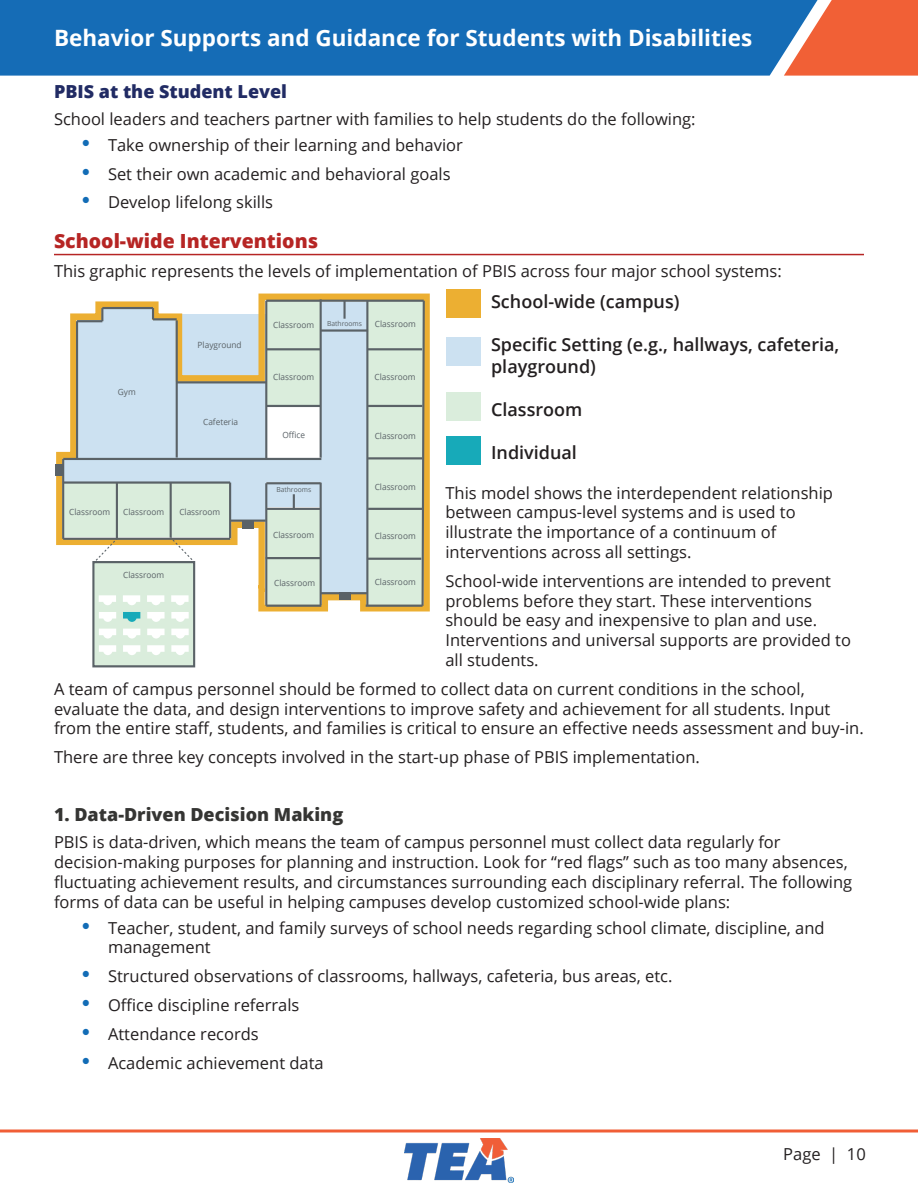
<style>
.page{position:relative;width:918px;height:1188px;background:#fff}
.page>*{position:absolute;margin:0;border:0;box-sizing:border-box;transform-origin:0 0}
.t1{font:700 22.5px "Open Sans";color:#fff}
.t2{font:800 19.5px "Open Sans";color:#b62524}
.t3{font:600 18px/21.6px "Open Sans";color:#231f20}
.t4{font:800 18px "Open Sans";color:#353533}
.t5{font:800 18px "Open Sans";color:#212b64}
.t6{font:16.5px/19.8px "Open Sans";color:#231f20}
.t7{font:8.55px "Open Sans";color:#5a6267}
.t8{font:6.9px "Open Sans";color:#5a6267}
.s1{color:#126cb6}
</style>
<div class="page">
<div style="left:0;top:0;width:784px;height:76px;background:#156cb6"></div>
<svg style="left:784px;top:0;width:134px;height:76px;background:#de7054"></svg>
<hr style="left:0;top:1130px;width:918px;height:2px;background:#f15e36">
<img style="left:404px;top:1138px;width:110px;height:44px">
<hr style="left:54px;top:254px;width:810px;height:1px;background:#b62524">
<svg style="left:55px;top:293px;width:375px;height:322px"></svg>
<hr style="left:76px;top:321px;width:2px;height:137px;background:#5a6267">
<hr style="left:176px;top:320px;width:2px;height:138px;background:#5a6267">
<hr style="left:63px;top:458px;width:258px;height:2px;background:#5a6267">
<hr style="left:177px;top:381px;width:90px;height:2px;background:#5a6267">
<hr style="left:265px;top:301px;width:2px;height:158px;background:#5a6267">
<hr style="left:77px;top:320px;width:25px;height:2px;background:#5a6267">
<hr style="left:102px;top:307px;width:51px;height:2px;background:#5a6267">
<hr style="left:153px;top:318px;width:24px;height:2px;background:#5a6267">
<svg style="left:101px;top:308px;width:2px;height:13px"></svg>
<svg style="left:152px;top:308px;width:2px;height:11px"></svg>
<hr style="left:62px;top:459px;width:2px;height:80px;background:#5a6267">
<hr style="left:63px;top:481px;width:167px;height:3px;background:#5a6267">
<hr style="left:116px;top:482px;width:2px;height:57px;background:#5a6267">
<hr style="left:170px;top:483px;width:2px;height:55px;background:#5a6267">
<hr style="left:229px;top:483px;width:2px;height:55px;background:#5a6267">
<hr style="left:63px;top:538px;width:167px;height:2px;background:#5a6267">
<hr style="left:265px;top:483px;width:2px;height:123px;background:#5a6267">
<hr style="left:320px;top:299px;width:2px;height:159px;background:#5a6267">
<hr style="left:266px;top:605px;width:55px;height:2px;background:#5a6267">
<hr style="left:366px;top:605px;width:57px;height:2px;background:#5a6267">
<hr style="left:266px;top:300px;width:158px;height:2px;background:#5a6267">
<svg style="left:420px;top:298px;width:6px;height:310px;background:#b1a87e"></svg>
<hr style="left:366px;top:301px;width:2px;height:305px;background:#5a6267">
<hr style="left:320px;top:483px;width:2px;height:122px;background:#5a6267">
<hr style="left:266px;top:405px;width:55px;height:2px;background:#5a6267">
<hr style="left:266px;top:482px;width:55px;height:2px;background:#5a6267">
<hr style="left:267px;top:508px;width:54px;height:2px;background:#5a6267">
<hr style="left:266px;top:557px;width:54px;height:2px;background:#5a6267">
<hr style="left:367px;top:558px;width:54px;height:2px;background:#5a6267">
<hr style="left:368px;top:508px;width:54px;height:2px;background:#5a6267">
<hr style="left:266px;top:348px;width:55px;height:2px;background:#5a6267">
<hr style="left:321px;top:329px;width:47px;height:3px;background:#5a6267">
<hr style="left:368px;top:457px;width:54px;height:2px;background:#5a6267">
<hr style="left:368px;top:405px;width:54px;height:2px;background:#5a6267">
<hr style="left:368px;top:348px;width:54px;height:2px;background:#5a6267">
<hr style="left:343px;top:301px;width:3px;height:18px;background:#5a6267">
<svg style="left:293px;top:494px;width:2px;height:14px"></svg>
<hr style="left:230px;top:520px;width:36px;height:2px;background:#5a6267">
<hr style="left:321px;top:592px;width:46px;height:2px;background:#5a6267">
<div style="left:242px;top:521px;width:11px;height:7px;background:#5a6267"></div>
<div style="left:339px;top:593px;width:11px;height:7px;background:#5a6267"></div>
<div style="left:56px;top:464px;width:7px;height:12px;background:#5a6267"></div>
<div style="left:93px;top:562px;width:101px;height:104px;background:#daeddc"></div>
<div style="left:92px;top:561px;width:103px;height:106px;border:2px solid #5a6267"></div>
<svg style="left:92px;top:537px;width:26px;height:27px"></svg>
<svg style="left:169px;top:536px;width:27px;height:28px"></svg>
<svg style="left:99px;top:595px;width:17px;height:10px"></svg>
<svg style="left:123px;top:595px;width:17px;height:10px"></svg>
<svg style="left:147px;top:595px;width:17px;height:10px"></svg>
<svg style="left:171px;top:595px;width:18px;height:10px"></svg>
<svg style="left:99px;top:612px;width:17px;height:10px"></svg>
<svg style="left:123px;top:612px;width:17px;height:10px"></svg>
<svg style="left:147px;top:612px;width:18px;height:10px"></svg>
<svg style="left:171px;top:612px;width:18px;height:10px"></svg>
<svg style="left:99px;top:629px;width:17px;height:10px"></svg>
<svg style="left:123px;top:629px;width:17px;height:10px"></svg>
<svg style="left:147px;top:629px;width:18px;height:10px"></svg>
<svg style="left:171px;top:629px;width:18px;height:10px"></svg>
<svg style="left:99px;top:645px;width:17px;height:10px"></svg>
<svg style="left:123px;top:645px;width:17px;height:10px"></svg>
<svg style="left:147px;top:645px;width:18px;height:10px"></svg>
<svg style="left:171px;top:645px;width:18px;height:10px"></svg>
<div style="left:446px;top:289px;width:35px;height:29px;background:#ecaf32"></div>
<div style="left:446px;top:337px;width:35px;height:29px;background:#cce1f1"></div>
<div style="left:446px;top:392px;width:35px;height:29px;background:#daeddc"></div>
<div style="left:446px;top:436px;width:35px;height:28px;background:#17aab9"></div>
<h1 class="t1" style="left:54px;top:22px;width:700px">Behavior Supports and Guidance for Students with Disabilities</h1>
<p class="t5" style="left:54px;top:78px;width:235px">PBIS at the Student Level</p>
<p class="t6" style="left:54px;top:109px;width:643px">School leaders and teachers partner with families to help students do the following:</p>
<p class="t6" style="left:81px;top:135px;width:383px"><span class="s1">•</span> Take ownership of their learning and behavior</p>
<p class="t6" style="left:81px;top:163px;width:371px"><span class="s1">•</span> Set their own academic and behavioral goals</p>
<p class="t6" style="left:81px;top:192px;width:194px"><span class="s1">•</span> Develop lifelong skills</p>
<p class="t2" style="left:54px;top:226px;width:266px">School-wide Interventions</p>
<p class="t6" style="left:54px;top:261px;width:729px">This graphic represents the levels of implementation of PBIS across four major school systems:</p>
<p class="t3" style="left:491px;top:290px;width:190px">School-wide (campus)</p>
<p class="t3" style="left:491px;top:333px;width:350px">Specific Setting (e.g., hallways, cafeteria, playground)</p>
<p class="t3" style="left:491px;top:398px;width:93px">Classroom</p>
<p class="t3" style="left:491px;top:441px;width:87px">Individual</p>
<p class="t6" style="left:445px;top:482px;width:389px">This model shows the interdependent relationship between campus-level systems and is used to illustrate the importance of a continuum of interventions across all settings.</p>
<p class="t6" style="left:445px;top:570px;width:407px">School-wide interventions are intended to prevent problems before they start. These interventions should be easy and inexpensive to plan and use.<br>Interventions and universal supports are provided to all students.</p>
<p class="t6" style="left:54px;top:678px;width:811px">A team of campus personnel should be formed to collect data on current conditions in the school, evaluate the data, and design interventions to improve safety and achievement for all students. Input from the entire staff, students, and families is critical to ensure an effective needs assessment and buy-in.</p>
<p class="t6" style="left:54px;top:747px;width:645px">There are three key concepts involved in the start-up phase of PBIS implementation.</p>
<p class="t4" style="left:54px;top:801px;width:291px">1. Data-Driven Decision Making</p>
<p class="t6" style="left:54px;top:832px;width:800px">PBIS is data-driven, which means the team of campus personnel must collect data regularly for decision-making purposes for planning and instruction. Look for “red flags” such as too many absences, fluctuating achievement results, and circumstances surrounding each disciplinary referral. The following forms of data can be useful in helping campuses develop customized school-wide plans:</p>
<p class="t6" style="left:108px;top:917px;width:718px;text-indent:-27px"><span class="s1">•</span> Teacher, student, and family surveys of school needs regarding school climate, discipline, and management</p>
<p class="t6" style="left:81px;top:966px;width:590px"><span class="s1">•</span> Structured observations of classrooms, hallways, cafeteria, bus areas, etc.</p>
<p class="t6" style="left:81px;top:995px;width:220px"><span class="s1">•</span> Office discipline referrals</p>
<p class="t6" style="left:81px;top:1023px;width:179px"><span class="s1">•</span> Attendance records</p>
<p class="t6" style="left:81px;top:1052px;width:244px"><span class="s1">•</span> Academic achievement data</p>
<p class="t7" style="left:273px;top:319px;width:42px">Classroom</p>
<p class="t7" style="left:375px;top:318px;width:42px">Classroom</p>
<p class="t8" style="left:327px;top:319px;width:36px">Bathrooms</p>
<p class="t7" style="left:198px;top:339px;width:46px">Playground</p>
<p class="t7" style="left:375px;top:371px;width:42px">Classroom</p>
<p class="t7" style="left:273px;top:371px;width:42px">Classroom</p>
<p class="t7" style="left:118px;top:386px;width:19px">Gym</p>
<p class="t7" style="left:203px;top:416px;width:36px">Cafeteria</p>
<p class="t7" style="left:282px;top:429px;width:24px">Office</p>
<p class="t7" style="left:375px;top:430px;width:42px">Classroom</p>
<p class="t7" style="left:375px;top:481px;width:42px">Classroom</p>
<p class="t8" style="left:276px;top:485px;width:36px">Bathrooms</p>
<p class="t7" style="left:69px;top:506px;width:42px">Classroom</p>
<p class="t7" style="left:123px;top:506px;width:42px">Classroom</p>
<p class="t7" style="left:179px;top:506px;width:42px">Classroom</p>
<p class="t7" style="left:273px;top:529px;width:42px">Classroom</p>
<p class="t7" style="left:375px;top:530px;width:42px">Classroom</p>
<p class="t7" style="left:123px;top:569px;width:42px">Classroom</p>
<p class="t7" style="left:274px;top:577px;width:42px">Classroom</p>
<p class="t7" style="left:375px;top:576px;width:42px">Classroom</p>
<p class="t6" style="left:783px;top:1144px;width:84px">Page | 10</p>
</div>
